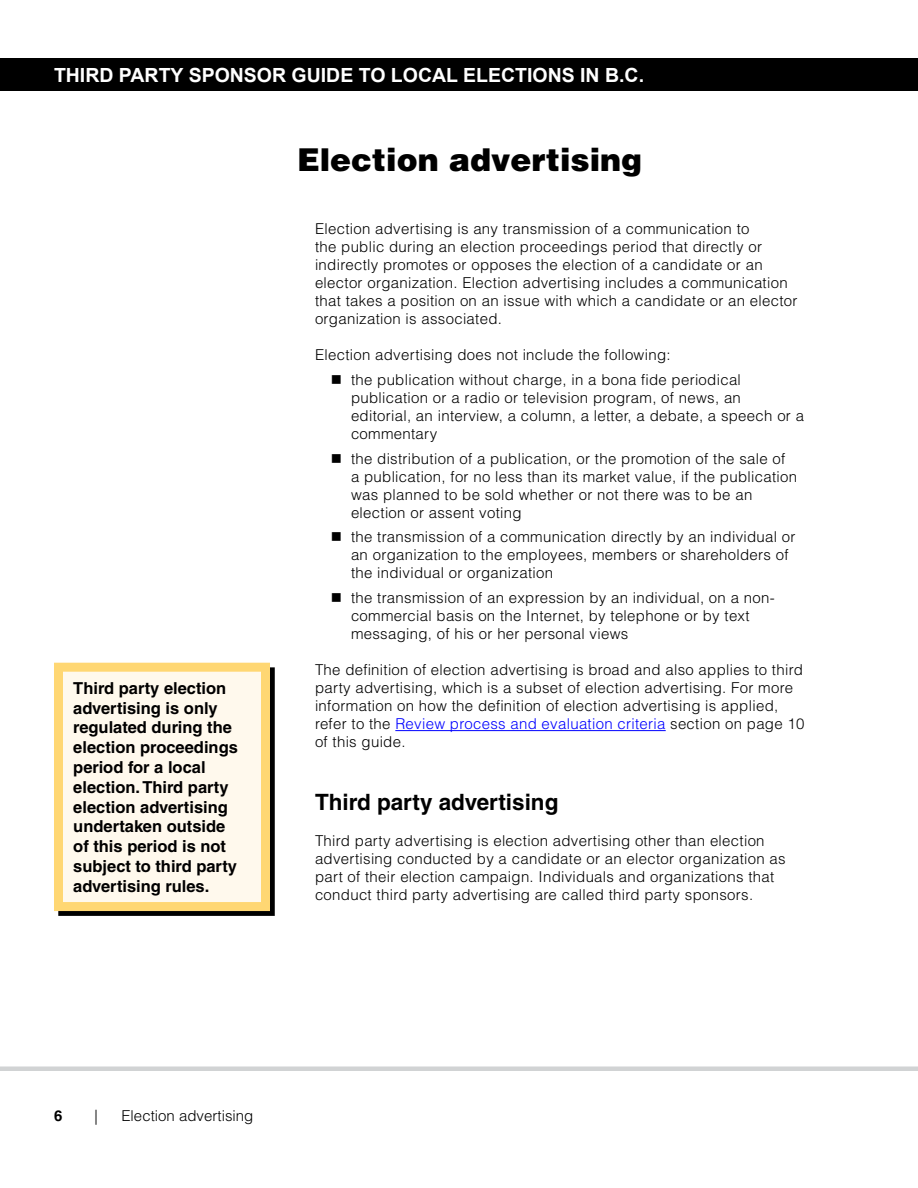
<style>
.page{position:relative;width:918px;height:1188px;background:#fff}
.page>*{position:absolute;margin:0;border:0;box-sizing:border-box;transform-origin:0 0}
.Heading_1{font:900 31.5px "Helvetica LT Std";color:#000}
.Heading_2{font:700 22.5px "Helvetica LT Std";color:#000}
.t1{font:700 19.5px "Arial";color:#fff}
.t2{font:700 16.5px/19.8px "Helvetica LT Std";color:#000}
.Body{font:300 15px/18px "Helvetica LT Std";letter-spacing:.02em;color:#000}
.Body__after_bullets{font:300 15px/18px "Helvetica LT Std";letter-spacing:.02em;color:#000}
.Body__before_bullets{font:300 15px "Helvetica LT Std";letter-spacing:.02em;color:#000}
.Body-2{font:300 15px "Helvetica LT Std";color:#000}
.t3{font:700 15px "Helvetica LT Std";color:#000}
.s1{color:#00f}
</style>
<div class="page">
<div style="left:0;top:58px;width:918px;height:33px;background:#000"></div>
<div style="left:0;top:1066px;width:918px;height:5px;background:#d1d3d4"></div>
<hr style="left:395px;top:730px;width:271px;height:1px;background:#00f">
<div style="left:58px;top:667px;width:216px;height:249px;background:#000"></div>
<div style="left:58px;top:667px;width:208px;height:240px;background:#fff9ed"></div>
<div style="left:54px;top:663px;width:216px;height:248px;border:9px solid #ffd773"></div>
<h3 class="t1" style="left:54px;top:62px;width:592px">THIRD PARTY SPONSOR GUIDE TO LOCAL ELECTIONS IN B.C.</h3>
<p class="t2" style="left:73px;top:678px;width:166px">Third party election advertising is only regulated during the election proceedings period for a local election. Third party election advertising undertaken outside of this period is not subject to third party advertising rules.</p>
<h1 class="Heading_1" style="left:297px;top:139px;width:347px">Election advertising</h1>
<p class="Body" style="left:315px;top:220px;width:484px">Election advertising is any transmission of a communication to<br>the public during an election proceedings period that directly or indirectly promotes or opposes the election of a candidate or an elector organization. Election advertising includes a communication that takes a position on an issue with which a candidate or an elector organization is associated.</p>
<p class="Body__before_bullets" style="left:315px;top:345px;width:357px">Election advertising does not include the following:</p>
<p class="Body" style="left:351px;top:370px;width:455px">the publication without charge, in a bona fide periodical publication or a radio or television program, of news, an editorial, an interview, a column, a letter, a debate, a speech or a commentary</p>
<p class="Body" style="left:351px;top:449px;width:448px">the distribution of a publication, or the promotion of the sale of a publication, for no less than its market value, if the publication was planned to be sold whether or not there was to be an election or assent voting</p>
<p class="Body" style="left:351px;top:528px;width:446px">the transmission of a communication directly by an individual or an organization to the employees, members or shareholders of the individual or organization</p>
<p class="Body" style="left:351px;top:589px;width:425px">the transmission of an expression by an individual, on a non&shy;commercial basis on the Internet, by telephone or by text messaging, of his or her personal views</p>
<p class="Body__after_bullets" style="left:315px;top:661px;width:491px">The definition of election advertising is broad and also applies to third party advertising, which is a subset of election advertising. For more information on how the definition of election advertising is applied, refer to the <span class="s1">Review process and evaluation criteria</span> section on page 10 of this guide.</p>
<h2 class="Heading_2" style="left:315px;top:788px;width:245px">Third party advertising</h2>
<p class="Body" style="left:315px;top:832px;width:472px">Third party advertising is election advertising other than election advertising conducted by a candidate or an elector organization as part of their election campaign. Individuals and organizations that conduct third party advertising are called third party sponsors.</p>
<p class="t3" style="left:54px;top:1106px;width:10px">6</p>
<p class="Body" style="left:94px;top:1106px;width:5px">|</p>
<p class="Body-2" style="left:122px;top:1106px;width:133px">Election advertising</p>
</div>
